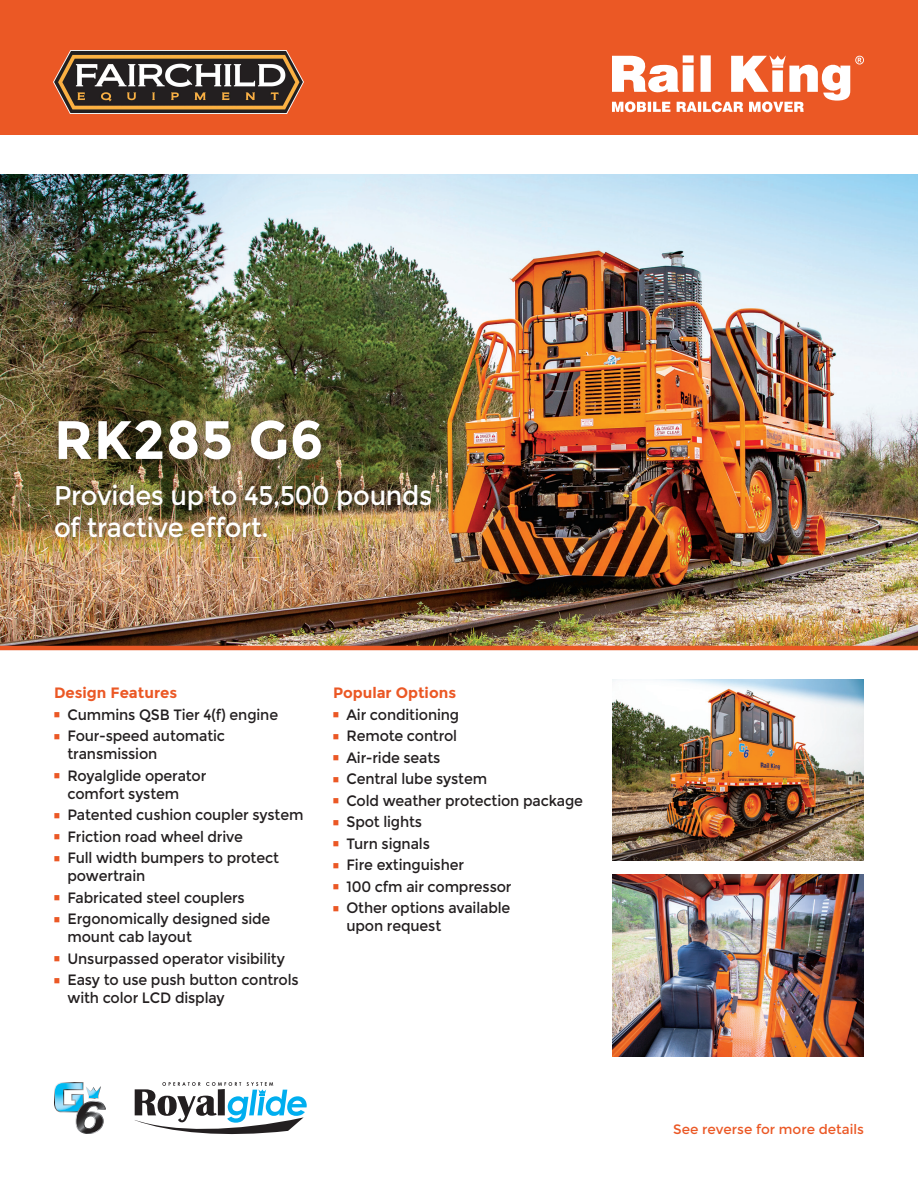
<style>
.page{position:relative;width:918px;height:1188px;background:#fff}
.page>*{position:absolute;margin:0;border:0;box-sizing:border-box;transform-origin:0 0}
.Header1{font:700 54px "Montserrat";letter-spacing:.01em;color:#fff}
.Header2{font:27px/32.4px "Montserrat";letter-spacing:-.01em;color:#fff;scale:.95 1}
.t1{font:15px/18px "Montserrat";letter-spacing:-.01em;color:#231f20;scale:.95 1}
.Body_Text_Header{font:700 15px "Montserrat";color:#eb5825}
.t2{font:13.5px "Montserrat";color:#eb5825}
</style>
<div class="page">
<div style="left:0;top:0;width:918px;height:135px;background:#eb5825"></div>
<svg style="left:612px;top:55px;width:252px;height:57px"></svg>
<img style="left:0;top:175px;width:918px;height:471px">
<img style="left:612px;top:875px;width:252px;height:181px">
<img style="left:612px;top:679px;width:252px;height:182px">
<svg style="left:135px;top:1082px;width:172px;height:52px"></svg>
<svg style="left:54px;top:1082px;width:52px;height:52px"></svg>
<hr style="left:0;top:646px;width:918px;height:4px;background:#eb5825">
<div style="left:46px;top:411px;width:394px;height:136px;background:#231f20;opacity:.5"></div>
<img style="left:53px;top:50px;width:251px;height:64px">
<p class="Header1" style="left:54px;top:408px;width:271px">RK285 G6</p>
<p class="Header2" style="left:54px;top:479px;width:400px">Provides up to 45,500 pounds of tractive effort.</p>
<p class="Body_Text_Header" style="left:54px;top:684px;width:125px">Design Features</p>
<p class="t1" style="left:68px;top:705px;width:223px">Cummins QSB Tier 4(f) engine</p>
<p class="t1" style="left:68px;top:727px;width:167px">Four-speed automatic transmission</p>
<p class="t1" style="left:68px;top:766px;width:148px">Royalglide operator comfort system</p>
<p class="t1" style="left:68px;top:806px;width:250px">Patented cushion coupler system</p>
<p class="t1" style="left:68px;top:827px;width:186px">Friction road wheel drive</p>
<p class="t1" style="left:68px;top:849px;width:224px">Full width bumpers to protect powertrain</p>
<p class="t1" style="left:68px;top:888px;width:188px">Fabricated steel couplers</p>
<p class="t1" style="left:68px;top:910px;width:215px">Ergonomically designed side mount cab layout</p>
<p class="t1" style="left:68px;top:950px;width:230px">Unsurpassed operator visibility</p>
<p class="t1" style="left:68px;top:971px;width:245px">Easy to use push button controls with color LCD display</p>
<p class="Body_Text_Header" style="left:333px;top:684px;width:125px">Popular Options</p>
<p class="t1" style="left:346px;top:705px;width:120px">Air conditioning</p>
<p class="t1" style="left:346px;top:727px;width:118px">Remote control</p>
<p class="t1" style="left:346px;top:748px;width:100px">Air-ride seats</p>
<p class="t1" style="left:346px;top:770px;width:150px">Central lube system</p>
<p class="t1" style="left:346px;top:791px;width:251px">Cold weather protection package</p>
<p class="t1" style="left:346px;top:813px;width:81px">Spot lights</p>
<p class="t1" style="left:346px;top:834px;width:89px">Turn signals</p>
<p class="t1" style="left:346px;top:856px;width:125px">Fire extinguisher</p>
<p class="t1" style="left:346px;top:878px;width:175px">100 cfm air compressor</p>
<p class="t1" style="left:346px;top:899px;width:174px">Other options available upon request</p>
<p class="t2" style="left:673px;top:1121px;width:192px">See reverse for more details</p>
</div>
